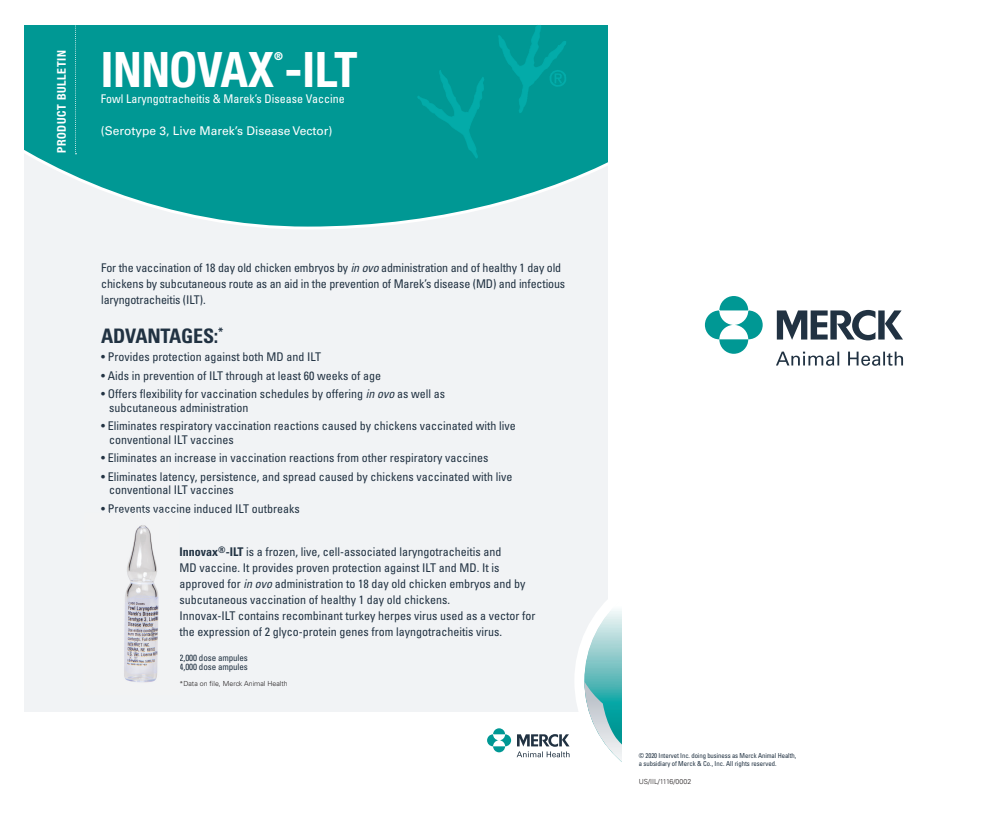
<style>
.page{position:relative;width:1002px;height:813px;background:#fff}
.page>*{position:absolute;margin:0;border:0;box-sizing:border-box;transform-origin:0 0}
.t1{font:700 condensed 49px "Helvetica Neue";color:#fff}
.t2{font:700 condensed 20px "Univers";letter-spacing:-.01em;color:#213242}
.t3{font:condensed 12px/16px "Univers";color:#213242}
.t4{font:condensed 12px "Univers";color:#fff}
.t5{font:12px "Univers";color:#fff}
.t6{font:700 condensed 12px "Helvetica Neue";letter-spacing:.05em;color:#fff}
.t7{font:700 condensed 11.1px "Helvetica Neue";color:#fff}
.t8{font:condensed 9px/9px "Univers";letter-spacing:-.01em;color:#213242}
.t9{font:300 7px "Univers";color:#231f20}
.t10{font:condensed 6.8px/8.2px "Univers LT Std";letter-spacing:-.01em;color:#213242}
.s1{font-style:italic}
.s2{font-weight:700}
</style>
<div class="page">
<div style="left:5px;top:42px;width:626px;height:670px;background:#f1f3f5"></div>
<svg style="left:24px;top:25px;width:545px;height:204px;background:#1fa4a0"></svg>
<div style="left:2px;top:2px;width:22px;height:793px;background:#fff"></div>
<img style="left:124px;top:525px;width:35px;height:158px">
<img style="left:109px;top:512px;width:70px;height:1px">
<img style="left:498px;top:25px;width:68px;height:45px">
<img style="left:417px;top:70px;width:149px;height:89px">
<svg style="left:75px;top:25px;width:1px;height:129px"></svg>
<svg style="left:705px;top:296px;width:58px;height:58px"></svg>
<svg style="left:776px;top:310px;width:127px;height:56px"></svg>
<svg style="left:569px;top:25px;width:62px;height:733px"></svg>
<svg style="left:584px;top:588px;width:38px;height:174px"></svg>
<svg style="left:487px;top:728px;width:24px;height:24px"></svg>
<svg style="left:517px;top:734px;width:53px;height:23px"></svg>
<div style="left:622px;top:540px;width:98px;height:262px;background:#fff"></div>
<p class="t6" style="left:54px;top:153px;width:104px;rotate:-90deg">PRODUCT BULLETIN</p>
<h1 class="t1" style="left:101px;top:40px;width:258px">INNOVAX -ILT</h1>
<p class="t7" style="left:274px;top:49px;width:10px">®</p>
<p class="t4" style="left:101px;top:91px;width:245px">Fowl Laryngotracheitis &amp; Marek’s Disease Vaccine</p>
<p class="t5" style="left:101px;top:124px;width:233px">(Serotype 3, Live Marek’s Disease Vector)</p>
<p class="t3" style="left:101px;top:259px;width:466px">For the vaccination of 18 day old chicken embryos by <span class="s1">in ovo</span> administration and of healthy 1 day old chickens by subcutaneous route as an aid in the prevention of Marek’s disease (MD) and infectious laryngotracheitis (ILT).</p>
<h2 class="t2" style="left:101px;top:323px;width:124px">ADVANTAGES:<sup>*</sup></h2>
<p class="t3" style="left:101px;top:349px;width:221px">• Provides protection against both MD and ILT</p>
<p class="t3" style="left:101px;top:367px;width:281px">• Aids in prevention of ILT through at least 60 weeks of age</p>
<p class="t3" style="left:109px;top:387px;width:337px;line-height:13.5px;text-indent:-8px">• Offers flexibility for vaccination schedules by offering <span class="s1">in ovo</span> as well as subcutaneous administration</p>
<p class="t3" style="left:109px;top:419px;width:408px;line-height:13.5px;text-indent:-8px">• Eliminates respiratory vaccination reactions caused by chickens vaccinated with live conventional ILT vaccines</p>
<p class="t3" style="left:101px;top:450px;width:389px">• Eliminates an increase in vaccination reactions from other respiratory vaccines</p>
<p class="t3" style="left:109px;top:470px;width:405px;line-height:13.5px;text-indent:-8px">• Eliminates latency, persistence, and spread caused by chickens vaccinated with live conventional ILT vaccines</p>
<p class="t3" style="left:101px;top:500px;width:200px">• Prevents vaccine induced ILT outbreaks</p>
<p class="t3" style="left:180px;top:544px;width:357px"><span class="s2">Innovax</span><sup>®</sup><span class="s2">-ILT</span> is a frozen, live, cell-associated laryngotracheitis and<br>MD vaccine. It provides proven protection against ILT and MD. It is approved for <span class="s1">in ovo</span> administration to 18 day old chicken embryos and by subcutaneous vaccination of healthy 1 day old chickens.<br>Innovax-ILT contains recombinant turkey herpes virus used as a vector for the expression of 2 glyco-protein genes from layngotracheitis virus.</p>
<p class="t8" style="left:180px;top:654px;width:70px">2,000 dose ampules<br>4,000 dose ampules</p>
<p class="t9" style="left:180px;top:680px;width:110px">*Data on file, Merck Animal Health</p>
<p class="t10" style="left:639px;top:752px;width:159px">© 2020 Intervet Inc. doing business as Merck Animal Health, a subsidiary of Merck &amp; Co., Inc. All rights reserved.</p>
<p class="t9" style="left:639px;top:777px;width:54px">US/IIL/1116/0002</p>
</div>
